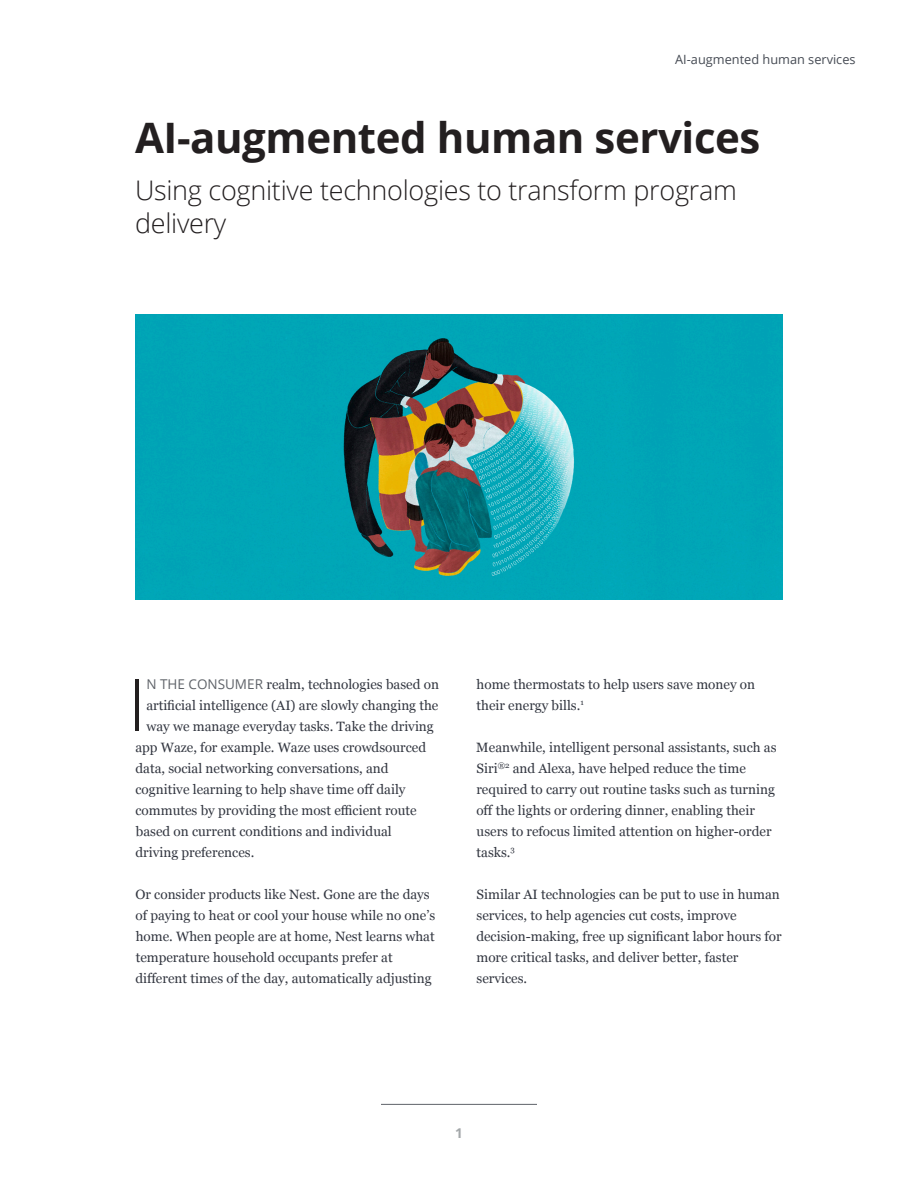
<style>
.page{position:relative;width:918px;height:1188px;background:#fff}
.page>*{position:absolute;margin:0;border:0;box-sizing:border-box;transform-origin:0 0}
.body-dropcap{font:300 72.3px "Open Sans";color:#231f20}
.chapter-title{font:700 42px "Open Sans";letter-spacing:-.01em;color:#231f20}
.heading1a-subheading{font:300 27px/33px "Open Sans";letter-spacing:-.01em;color:#231f20}
.body-copy{font:13.5px/21px "Georgia";color:#323640}
.body-dropcap-2{font:13.5px "Georgia";color:#323640}
.t1{font:700 13.5px "Open Sans";color:#a3a7a9}
.t2{font:12.75px "Open Sans";color:#464b54}
.s1{font-family:"Open Sans";color:#5f6369}
</style>
<div class="page">
<hr style="left:381px;top:1104px;width:156px;height:1px;background:#5f6369">
<img style="left:135px;top:314px;width:648px;height:286px">
<p class="t2" style="left:675px;top:50px;width:182px">AI-augmented human services</p>
<p class="chapter-title" style="left:135px;top:108px;width:627px">AI-augmented human services</p>
<p class="heading1a-subheading" style="left:135px;top:173px;width:604px">Using cognitive technologies to transform program delivery</p>
<p class="body-dropcap" style="left:128px;top:655px;width:20px">I</p>
<p class="body-dropcap-2" style="left:146px;top:674px;width:294px"><span class="s1">N THE CONSUMER</span> realm, technologies based on</p>
<p class="body-dropcap-2" style="left:146px;top:695px;width:294px">artificial intelligence (AI) are slowly changing the</p>
<p class="body-dropcap-2" style="left:146px;top:716px;width:289px">way we manage everyday tasks. Take the driving</p>
<p class="body-dropcap-2" style="left:135px;top:737px;width:292px">app Waze, for example. Waze uses crowdsourced</p>
<p class="body-dropcap-2" style="left:136px;top:758px;width:255px">data, social networking conversations, and</p>
<p class="body-dropcap-2" style="left:136px;top:779px;width:272px">cognitive learning to help shave time off daily</p>
<p class="body-dropcap-2" style="left:136px;top:800px;width:283px">commutes by providing the most efficient route</p>
<p class="body-dropcap-2" style="left:136px;top:821px;width:257px">based on current conditions and individual</p>
<p class="body-dropcap-2" style="left:136px;top:842px;width:120px">driving preferences.</p>
<p class="body-copy" style="left:135px;top:883px;width:301px">Or consider products like Nest. Gone are the days of paying to heat or cool your house while no one’s home. When people are at home, Nest learns what temperature household occupants prefer at different times of the day, automatically adjusting</p>
<p class="body-copy" style="left:477px;top:673px;width:280px">home thermostats to help users save money on their energy bills.<sup>1</sup></p>
<p class="body-copy" style="left:476px;top:736px;width:302px">Meanwhile, intelligent personal assistants, such as Siri<sup>®2</sup> and Alexa, have helped reduce the time required to carry out routine tasks such as turning off the lights or ordering dinner, enabling their users to refocus limited attention on higher-order tasks.<sup>3</sup></p>
<p class="body-copy" style="left:476px;top:883px;width:307px">Similar AI technologies can be put to use in human services, to help agencies cut costs, improve decision-making, free up significant labor hours for more critical tasks, and deliver better, faster services.</p>
<p class="t1" style="left:455px;top:1123px;width:9px">1</p>
</div>
